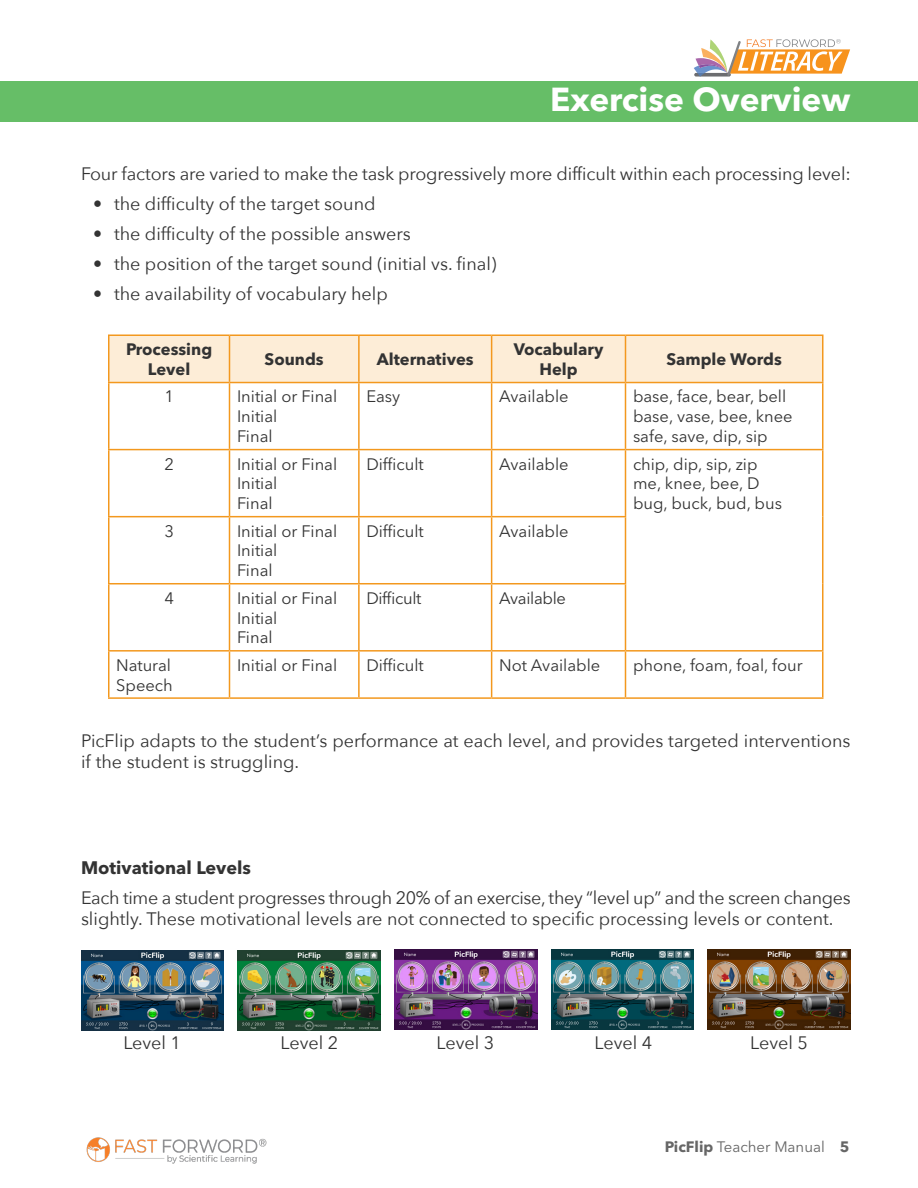
<style>
.page{position:relative;width:918px;height:1188px;background:#fff}
.page>*{position:absolute;margin:0;border:0;box-sizing:border-box;transform-origin:0 0}
.t1{font:700 33px "Avenir Next LT Pro";color:#fff}
.edited{font:18px/21px "Avenir Next";color:#333}
.edited-2{font:700 18px "Avenir Next LT Pro";color:#333}
.t2{font:16.5px/19.8px "Avenir Next LT Pro";color:#333}
.t3{font:700 16.5px/19.8px "Avenir Next LT Pro";color:#333;text-align:center}
.t4{font:16.5px "Avenir Next LT Pro";letter-spacing:-.02em;color:#333}
.t5{font:15px "Avenir Next LT Pro";color:#666}
.s1{font-weight:700}
</style>
<div class="page">
<svg style="left:694px;top:39px;width:156px;height:38px"></svg>
<svg style="left:110px;top:336px;width:712px;height:361px"></svg>
<svg style="left:230px;top:383px;width:592px;height:314px"></svg>
<hr style="left:230px;top:334px;width:129px;height:2px;background:#f3981e">
<hr style="left:359px;top:334px;width:133px;height:2px;background:#f3981e">
<hr style="left:358px;top:336px;width:2px;height:46px;background:#f3981e">
<hr style="left:492px;top:334px;width:134px;height:2px;background:#f3981e">
<hr style="left:491px;top:336px;width:1px;height:46px;background:#f3981e">
<hr style="left:626px;top:334px;width:198px;height:2px;background:#f3981e">
<hr style="left:625px;top:336px;width:1px;height:46px;background:#f3981e">
<hr style="left:822px;top:336px;width:2px;height:46px;background:#f3981e">
<hr style="left:108px;top:382px;width:122px;height:1px;background:#f3981e">
<hr style="left:230px;top:382px;width:129px;height:1px;background:#f3981e">
<hr style="left:359px;top:382px;width:133px;height:1px;background:#f3981e">
<hr style="left:358px;top:383px;width:2px;height:66px;background:#f3981e">
<hr style="left:492px;top:382px;width:134px;height:1px;background:#f3981e">
<hr style="left:491px;top:383px;width:1px;height:66px;background:#f3981e">
<hr style="left:626px;top:382px;width:198px;height:1px;background:#f3981e">
<hr style="left:625px;top:383px;width:1px;height:66px;background:#f3981e">
<hr style="left:822px;top:383px;width:2px;height:66px;background:#f3981e">
<hr style="left:108px;top:449px;width:122px;height:1px;background:#f3981e">
<hr style="left:230px;top:449px;width:129px;height:1px;background:#f3981e">
<hr style="left:359px;top:449px;width:133px;height:1px;background:#f3981e">
<hr style="left:358px;top:450px;width:2px;height:66px;background:#f3981e">
<hr style="left:492px;top:449px;width:134px;height:1px;background:#f3981e">
<hr style="left:491px;top:450px;width:1px;height:66px;background:#f3981e">
<hr style="left:626px;top:449px;width:198px;height:1px;background:#f3981e">
<hr style="left:625px;top:450px;width:1px;height:66px;background:#f3981e">
<hr style="left:822px;top:450px;width:2px;height:67px;background:#f3981e">
<hr style="left:108px;top:516px;width:122px;height:1px;background:#f3981e">
<hr style="left:230px;top:516px;width:129px;height:1px;background:#f3981e">
<hr style="left:359px;top:516px;width:133px;height:1px;background:#f3981e">
<hr style="left:358px;top:517px;width:2px;height:66px;background:#f3981e">
<hr style="left:492px;top:516px;width:134px;height:1px;background:#f3981e">
<hr style="left:491px;top:517px;width:1px;height:66px;background:#f3981e">
<hr style="left:625px;top:517px;width:1px;height:66px;background:#f3981e">
<hr style="left:822px;top:517px;width:2px;height:67px;background:#f3981e">
<hr style="left:108px;top:583px;width:122px;height:1px;background:#f3981e">
<hr style="left:230px;top:583px;width:129px;height:1px;background:#f3981e">
<hr style="left:359px;top:583px;width:133px;height:1px;background:#f3981e">
<hr style="left:358px;top:584px;width:2px;height:66px;background:#f3981e">
<hr style="left:492px;top:583px;width:134px;height:1px;background:#f3981e">
<hr style="left:491px;top:584px;width:1px;height:66px;background:#f3981e">
<hr style="left:625px;top:584px;width:1px;height:66px;background:#f3981e">
<hr style="left:822px;top:584px;width:2px;height:66px;background:#f3981e">
<hr style="left:108px;top:650px;width:122px;height:2px;background:#f3981e">
<hr style="left:230px;top:650px;width:129px;height:2px;background:#f3981e">
<hr style="left:359px;top:650px;width:133px;height:2px;background:#f3981e">
<hr style="left:358px;top:652px;width:2px;height:45px;background:#f3981e">
<hr style="left:492px;top:650px;width:134px;height:2px;background:#f3981e">
<hr style="left:491px;top:652px;width:1px;height:45px;background:#f3981e">
<hr style="left:626px;top:650px;width:198px;height:2px;background:#f3981e">
<hr style="left:625px;top:652px;width:1px;height:45px;background:#f3981e">
<hr style="left:822px;top:652px;width:2px;height:45px;background:#f3981e">
<hr style="left:108px;top:697px;width:122px;height:2px;background:#f3981e">
<hr style="left:230px;top:697px;width:129px;height:2px;background:#f3981e">
<hr style="left:359px;top:697px;width:133px;height:2px;background:#f3981e">
<hr style="left:492px;top:697px;width:134px;height:2px;background:#f3981e">
<hr style="left:626px;top:697px;width:198px;height:2px;background:#f3981e">
<hr style="left:108px;top:334px;width:122px;height:2px;background:#f3981e">
<hr style="left:108px;top:336px;width:2px;height:46px;background:#f3981e">
<hr style="left:229px;top:336px;width:1px;height:46px;background:#f3981e">
<hr style="left:108px;top:383px;width:2px;height:66px;background:#f3981e">
<hr style="left:229px;top:383px;width:1px;height:66px;background:#f3981e">
<hr style="left:108px;top:450px;width:2px;height:66px;background:#f3981e">
<hr style="left:229px;top:450px;width:1px;height:66px;background:#f3981e">
<hr style="left:108px;top:517px;width:2px;height:66px;background:#f3981e">
<hr style="left:229px;top:517px;width:1px;height:66px;background:#f3981e">
<hr style="left:108px;top:584px;width:2px;height:66px;background:#f3981e">
<hr style="left:229px;top:584px;width:1px;height:66px;background:#f3981e">
<hr style="left:108px;top:652px;width:2px;height:45px;background:#f3981e">
<hr style="left:229px;top:652px;width:1px;height:45px;background:#f3981e">
<img style="left:86px;top:1137px;width:181px;height:27px">
<div style="left:0;top:81px;width:918px;height:41px;background:#66be67"></div>
<img style="left:394px;top:949px;width:143px;height:80px">
<img style="left:81px;top:950px;width:143px;height:80px">
<img style="left:238px;top:950px;width:142px;height:80px">
<img style="left:551px;top:949px;width:143px;height:80px">
<img style="left:708px;top:949px;width:142px;height:80px">
<hr style="left:0;top:519px;width:1px;height:359px;background:#008bb3">
<h1 class="t1" style="left:550px;top:79px;width:302px">Exercise Overview</h1>
<p class="edited" style="left:81px;top:162px;width:771px">Four factors are varied to make the task progressively more difficult within each processing level:</p>
<p class="edited" style="left:93px;top:192px;width:284px">• the difficulty of the target sound</p>
<p class="edited" style="left:93px;top:222px;width:319px">• the difficulty of the possible answers</p>
<p class="edited" style="left:93px;top:252px;width:405px">• the position of the target sound (initial vs. final)</p>
<p class="edited" style="left:93px;top:282px;width:296px">• the availability of vocabulary help</p>
<p class="t3" style="left:126px;top:339px;width:88px">Processing<br>Level</p>
<p class="t3" style="left:265px;top:349px;width:61px">Sounds</p>
<p class="t3" style="left:377px;top:349px;width:98px">Alternatives</p>
<p class="t3" style="left:514px;top:339px;width:91px">Vocabulary<br>Help</p>
<p class="t3" style="left:666px;top:349px;width:117px">Sample Words</p>
<p class="t2" style="left:164px;top:387px;width:11px">1</p>
<p class="t2" style="left:237px;top:387px;width:102px">Initial or Final</p>
<p class="t2" style="left:237px;top:407px;width:42px">Initial</p>
<p class="t2" style="left:237px;top:426px;width:37px">Final</p>
<p class="t2" style="left:366px;top:387px;width:35px">Easy</p>
<p class="t2" style="left:499px;top:387px;width:71px">Available</p>
<p class="t2" style="left:633px;top:387px;width:155px">base, face, bear, bell</p>
<p class="t2" style="left:633px;top:407px;width:161px">base, vase, bee, knee</p>
<p class="t2" style="left:633px;top:426px;width:136px">safe, save, dip, sip</p>
<p class="t2" style="left:164px;top:454px;width:11px">2</p>
<p class="t2" style="left:237px;top:454px;width:102px">Initial or Final</p>
<p class="t2" style="left:237px;top:474px;width:42px">Initial</p>
<p class="t2" style="left:237px;top:493px;width:37px">Final</p>
<p class="t2" style="left:164px;top:521px;width:11px">3</p>
<p class="t2" style="left:237px;top:521px;width:102px">Initial or Final</p>
<p class="t2" style="left:237px;top:541px;width:42px">Initial</p>
<p class="t2" style="left:237px;top:561px;width:37px">Final</p>
<p class="t2" style="left:164px;top:588px;width:11px">4</p>
<p class="t2" style="left:237px;top:588px;width:102px">Initial or Final</p>
<p class="t2" style="left:237px;top:608px;width:42px">Initial</p>
<p class="t2" style="left:237px;top:628px;width:37px">Final</p>
<p class="t2" style="left:366px;top:454px;width:59px">Difficult</p>
<p class="t2" style="left:499px;top:454px;width:71px">Available</p>
<p class="t2" style="left:633px;top:454px;width:126px">chip, dip, sip, zip</p>
<p class="t2" style="left:633px;top:474px;width:128px">me, knee, bee, D</p>
<p class="t2" style="left:633px;top:493px;width:151px">bug, buck, bud, bus</p>
<p class="t2" style="left:366px;top:521px;width:59px">Difficult</p>
<p class="t2" style="left:499px;top:521px;width:71px">Available</p>
<p class="t4" style="left:366px;top:588px;width:57px">Difficult</p>
<p class="t4" style="left:499px;top:588px;width:68px">Available</p>
<p class="t2" style="left:116px;top:655px;width:58px">Natural<br>Speech</p>
<p class="t2" style="left:237px;top:655px;width:102px">Initial or Final</p>
<p class="t2" style="left:366px;top:655px;width:59px">Difficult</p>
<p class="t2" style="left:499px;top:655px;width:103px">Not Available</p>
<p class="t2" style="left:633px;top:655px;width:171px">phone, foam, foal, four</p>
<p class="edited" style="left:81px;top:729px;width:771px">PicFlip adapts to the student’s performance at each level, and provides targeted interventions if the student is struggling.</p>
<p class="edited-2" style="left:81px;top:856px;width:172px">Motivational Levels</p>
<p class="edited" style="left:81px;top:886px;width:771px">Each time a student progresses through 20% of an exercise, they “level up” and the screen changes slightly. These motivational levels are not connected to specific processing levels or content.</p>
<p class="edited" style="left:123px;top:1031px;width:59px">Level 1</p>
<p class="edited" style="left:281px;top:1031px;width:59px">Level 2</p>
<p class="edited" style="left:437px;top:1031px;width:59px">Level 3</p>
<p class="edited" style="left:595px;top:1031px;width:59px">Level 4</p>
<p class="edited" style="left:750px;top:1031px;width:59px">Level 5</p>
<p class="t5" style="left:665px;top:1138px;width:186px"><span class="s1">PicFlip</span> Teacher Manual <span class="s1">5</span></p>
</div>
